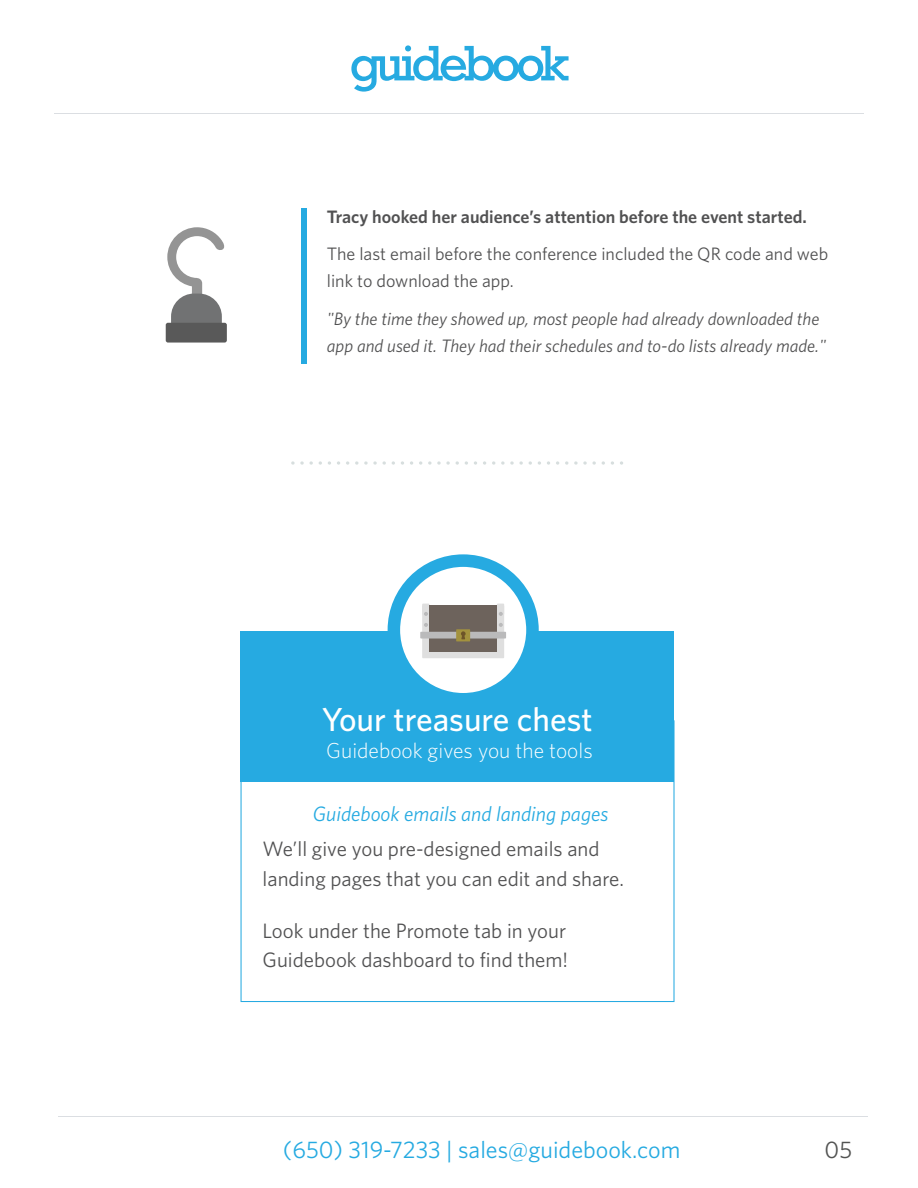
<style>
.page{position:relative;width:918px;height:1188px;background:#fff}
.page>*{position:absolute;margin:0;border:0;box-sizing:border-box;transform-origin:0 0}
.t1{font:500 33.3px "Whitney HTF";color:#fff}
.t2{font:24px "Whitney HTF";color:#26aae1}
.t3{font:24px "Whitney HTF";color:#525352}
.t4{font:300 21.6px "Whitney HTF";color:#fff}
.t5{font:20.85px/29.2px "Whitney HTF";color:#515152}
.t6{font:italic 20.85px "Whitney HTF";color:#26aae1}
.t7{font:italic 18px/27px "Whitney HTF";color:#515152}
.t8{font:18px/27px "Whitney HTF";color:#515152}
.t9{font:600 18px "Whitney HTF";color:#515152}
</style>
<div class="page">
<svg style="left:351px;top:45px;width:218px;height:47px"></svg>
<hr style="left:54px;top:113px;width:810px;height:1px;background:#dbdee2">
<hr style="left:58px;top:1116px;width:810px;height:1px;background:#dbdee2">
<div style="left:302px;top:208px;width:6px;height:155px;background:#26aae1"></div>
<div style="left:241px;top:631px;width:433px;height:150px;background:#26aae1"></div>
<svg style="left:394px;top:561px;width:138px;height:138px"></svg>
<div style="left:388px;top:554px;width:151px;height:152px;border:13px solid #26aae1;border-radius:50%"></div>
<svg style="left:241px;top:720px;width:434px;height:282px"></svg>
<div style="left:422px;top:604px;width:7px;height:11px;background:#dfdfdf"></div>
<div style="left:497px;top:604px;width:7px;height:11px;background:#dfdfdf"></div>
<div style="left:422px;top:605px;width:82px;height:53px;background:#dfdfdf"></div>
<div style="left:429px;top:605px;width:68px;height:47px;background:#6d635c"></div>
<svg style="left:424px;top:612px;width:4px;height:4px"></svg>
<svg style="left:424px;top:623px;width:4px;height:4px"></svg>
<svg style="left:499px;top:612px;width:4px;height:4px"></svg>
<svg style="left:499px;top:623px;width:4px;height:4px"></svg>
<div style="left:420px;top:632px;width:86px;height:7px;background:#bababb"></div>
<div style="left:456px;top:629px;width:14px;height:12px;background:#a3923e"></div>
<svg style="left:461px;top:631px;width:5px;height:8px"></svg>
<svg style="left:293px;top:461px;width:330px;height:4px"></svg>
<svg style="left:167px;top:227px;width:58px;height:96px"></svg>
<div style="left:166px;top:323px;width:61px;height:20px;background:#595959;border-radius:2px"></div>
<p class="t9" style="left:327px;top:206px;width:482px">Tracy hooked her audience’s attention before the event started.</p>
<p class="t8" style="left:327px;top:240px;width:503px">The last email before the conference included the QR code and web link to download the app.</p>
<p class="t7" style="left:327px;top:304px;width:501px">"By the time they showed up, most people had already downloaded the app and used it. They had their schedules and to-do lists already made."</p>
<h1 class="t1" style="left:322px;top:699px;width:273px">Your treasure chest</h1>
<p class="t4" style="left:326px;top:738px;width:268px">Guidebook gives you the tools</p>
<p class="t6" style="left:313px;top:802px;width:297px">Guidebook emails and landing pages</p>
<p class="t5" style="left:263px;top:834px;width:363px">We’ll give you pre-designed emails and landing pages that you can edit and share.</p>
<p class="t5" style="left:263px;top:915px;width:307px">Look under the Promote tab in your<br>Guidebook dashboard to find them!</p>
<p class="t2" style="left:283px;top:1136px;width:399px">(650) 319-7233 | sales@guidebook.com</p>
<p class="t3" style="left:825px;top:1136px;width:29px">05</p>
</div>
